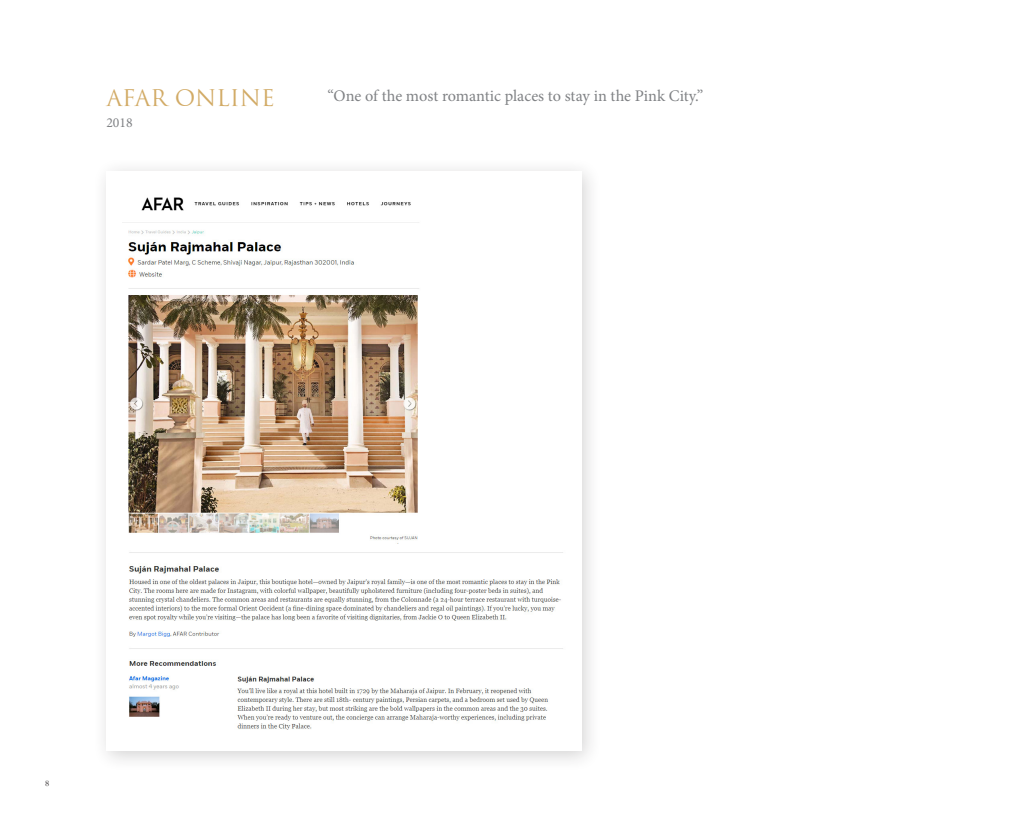
<style>
.page{position:relative;width:1028px;height:815px;background:#fff}
.page>*{position:absolute;margin:0;border:0;box-sizing:border-box;transform-origin:0 0}
.t1{font:22.5px "Trajan";color:#d2ab66}
.t2{font:16.25px "Minion Pro";letter-spacing:-.005em;color:#808285}
.t3{font:13.75px "Minion Pro";color:#808285}
.t4{font:8.75px "Garamond";color:#231f20}
</style>
<div class="page">
<div style="left:92px;top:157px;width:510px;height:615px;background:#231f20;opacity:.2"></div>
<div style="left:106px;top:172px;width:475px;height:579px;background:#fff"></div>
<img style="left:123px;top:197px;width:440px;height:533px">
<p class="t1" style="left:106px;top:85px;width:170px">AFAR ONLINE</p>
<p class="t3" style="left:106px;top:113px;width:28px">2018</p>
<p class="t2" style="left:328px;top:85px;width:377px">“One of the most romantic places to stay in the Pink City.”</p>
<p class="t4" style="left:45px;top:778px;width:6px">8</p>
</div>
